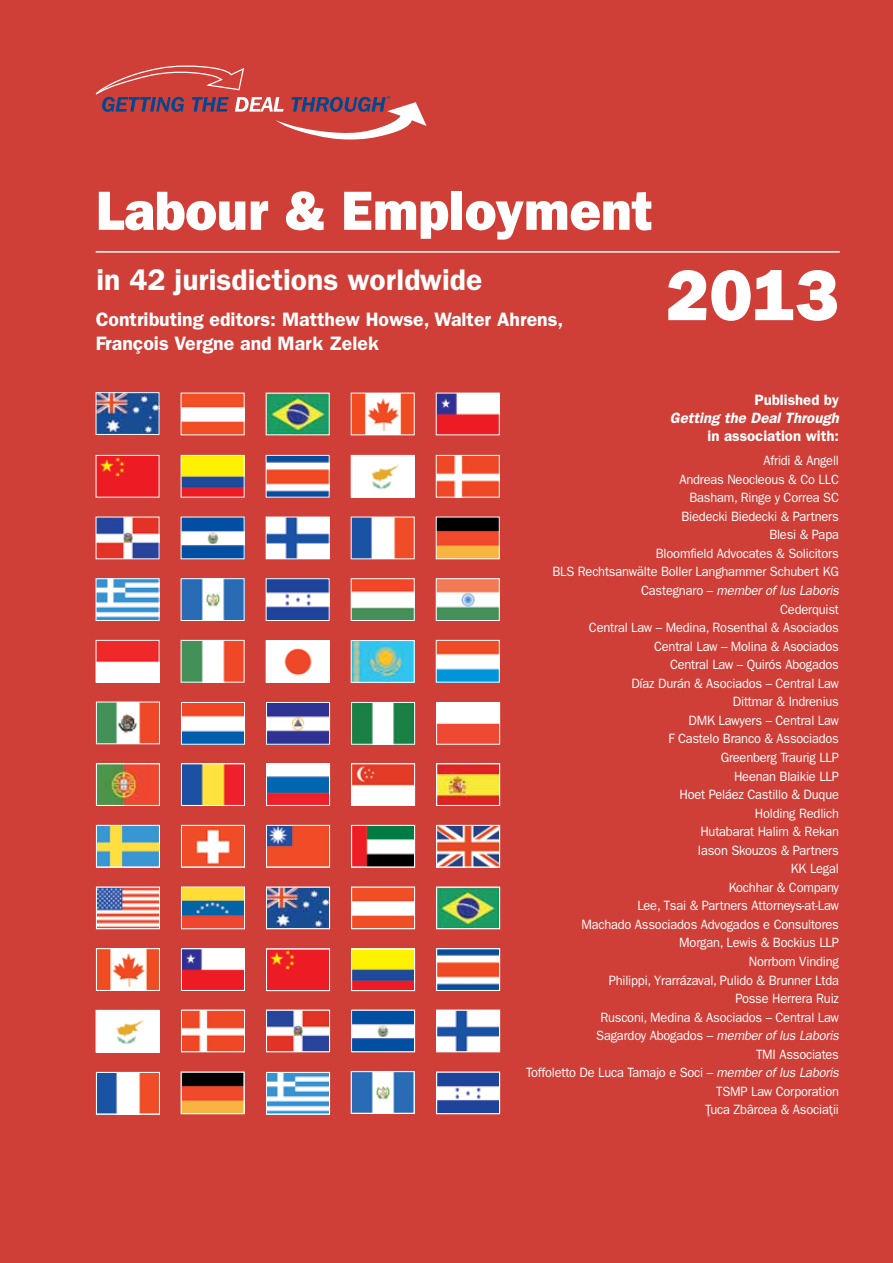
<style>
.page{position:relative;width:893px;height:1263px;background:#cf3f38}
.page>*{position:absolute;margin:0;border:0;box-sizing:border-box;transform-origin:0 0}
.t1{font:800 72px "Franklin Gothic";color:#fff}
.t2{font:800 55.5px "Franklin Gothic";color:#fff;scale:.95 1}
.t3{font:600 30px "Franklin Gothic";color:#fff}
.t4{font:600 19.5px/24px "Franklin Gothic";color:#fff}
.t5{font:600 15px "Franklin Gothic";color:#fff}
.t6{font:italic 600 15px "Franklin Gothic";color:#fff}
.t7{font:13.5px/18.6px "Franklin Gothic";letter-spacing:-.015em;color:#fff;text-align:right;scale:.95 1}
.t8{font:7.35px "Franklin Gothic";color:#004990}
.s1{font-style:italic}
</style>
<div class="page">
<img style="left:98px;top:519px;width:59px;height:38px">
<div style="left:96px;top:517px;width:63px;height:42px;border:1px solid #fff"></div>
<img style="left:353px;top:457px;width:60px;height:38px">
<div style="left:351px;top:455px;width:64px;height:42px;border:1px solid #fff"></div>
<img style="left:98px;top:457px;width:59px;height:38px">
<div style="left:96px;top:455px;width:63px;height:42px;border:1px solid #fff"></div>
<img style="left:268px;top:457px;width:60px;height:38px">
<div style="left:266px;top:455px;width:64px;height:42px;border:1px solid #fff"></div>
<img style="left:98px;top:580px;width:59px;height:39px">
<div style="left:96px;top:578px;width:63px;height:43px;border:1px solid #fff"></div>
<img style="left:438px;top:519px;width:60px;height:38px">
<div style="left:436px;top:517px;width:64px;height:42px;border:1px solid #fff"></div>
<img style="left:183px;top:519px;width:59px;height:38px">
<img style="left:268px;top:395px;width:60px;height:38px">
<img style="left:353px;top:395px;width:60px;height:38px">
<div style="left:351px;top:393px;width:64px;height:42px;border:1px solid #fff"></div>
<img style="left:98px;top:394px;width:59px;height:39px">
<div style="left:96px;top:392px;width:63px;height:43px;border:1px solid #fff"></div>
<img style="left:183px;top:395px;width:59px;height:38px">
<img style="left:438px;top:395px;width:60px;height:38px">
<div style="left:436px;top:393px;width:64px;height:42px;border:1px solid #fff"></div>
<img style="left:183px;top:457px;width:59px;height:38px">
<div style="left:181px;top:455px;width:63px;height:42px;border:1px solid #fff"></div>
<img style="left:268px;top:519px;width:60px;height:38px">
<div style="left:266px;top:517px;width:64px;height:42px;border:1px solid #fff"></div>
<img style="left:438px;top:457px;width:60px;height:38px">
<div style="left:436px;top:455px;width:64px;height:42px;border:1px solid #fff"></div>
<svg style="left:96px;top:65px;width:331px;height:74px"></svg>
<img style="left:183px;top:580px;width:59px;height:39px">
<div style="left:181px;top:578px;width:63px;height:43px;border:1px solid #fff"></div>
<img style="left:353px;top:642px;width:60px;height:39px">
<div style="left:351px;top:640px;width:64px;height:43px;border:1px solid #fff"></div>
<img style="left:268px;top:642px;width:60px;height:39px">
<div style="left:266px;top:640px;width:64px;height:43px;border:1px solid #fff"></div>
<img style="left:438px;top:642px;width:60px;height:38px">
<div style="left:436px;top:640px;width:64px;height:42px;border:1px solid #fff"></div>
<img style="left:183px;top:642px;width:59px;height:38px">
<div style="left:181px;top:640px;width:63px;height:42px;border:1px solid #fff"></div>
<img style="left:98px;top:642px;width:59px;height:38px">
<div style="left:96px;top:640px;width:63px;height:42px;border:1px solid #fff"></div>
<img style="left:268px;top:580px;width:60px;height:39px">
<div style="left:266px;top:578px;width:64px;height:43px;border:1px solid #fff"></div>
<img style="left:353px;top:580px;width:60px;height:39px">
<div style="left:351px;top:578px;width:64px;height:43px;border:1px solid #fff"></div>
<img style="left:353px;top:519px;width:60px;height:38px">
<div style="left:351px;top:517px;width:64px;height:42px;border:1px solid #fff"></div>
<img style="left:438px;top:580px;width:60px;height:39px">
<div style="left:436px;top:578px;width:64px;height:43px;border:1px solid #fff"></div>
<img style="left:98px;top:827px;width:59px;height:38px">
<div style="left:96px;top:825px;width:64px;height:42px;border:1px solid #fff"></div>
<img style="left:354px;top:766px;width:59px;height:37px">
<div style="left:352px;top:764px;width:63px;height:41px;border:1px solid #fff"></div>
<div style="left:351px;top:763px;width:64px;height:43px;border:1px solid #fff"></div>
<img style="left:98px;top:766px;width:59px;height:37px">
<div style="left:96px;top:763px;width:64px;height:43px;border:1px solid #fff"></div>
<img style="left:268px;top:766px;width:60px;height:37px">
<div style="left:266px;top:764px;width:64px;height:41px;border:1px solid #fff"></div>
<div style="left:266px;top:763px;width:64px;height:43px;border:1px solid #fff"></div>
<img style="left:98px;top:889px;width:59px;height:38px">
<div style="left:96px;top:887px;width:64px;height:42px;border:1px solid #fff"></div>
<img style="left:439px;top:827px;width:59px;height:38px">
<div style="left:436px;top:825px;width:64px;height:42px;border:1px solid #fff"></div>
<img style="left:183px;top:827px;width:59px;height:38px">
<div style="left:181px;top:825px;width:64px;height:42px;border:1px solid #fff"></div>
<img style="left:268px;top:704px;width:60px;height:39px">
<div style="left:266px;top:702px;width:64px;height:43px;border:1px solid #fff"></div>
<img style="left:353px;top:704px;width:60px;height:39px">
<div style="left:351px;top:702px;width:64px;height:43px;border:1px solid #fff"></div>
<img style="left:98px;top:704px;width:60px;height:38px">
<div style="left:96px;top:702px;width:64px;height:42px;border:1px solid #fff"></div>
<img style="left:183px;top:704px;width:60px;height:39px">
<div style="left:181px;top:702px;width:64px;height:43px;border:1px solid #fff"></div>
<img style="left:438px;top:704px;width:60px;height:39px">
<div style="left:436px;top:702px;width:64px;height:43px;border:1px solid #fff"></div>
<img style="left:183px;top:766px;width:59px;height:37px">
<div style="left:181px;top:763px;width:64px;height:43px;border:1px solid #fff"></div>
<img style="left:268px;top:827px;width:60px;height:38px">
<div style="left:266px;top:825px;width:64px;height:42px;border:1px solid #fff"></div>
<img style="left:439px;top:766px;width:59px;height:37px">
<div style="left:436px;top:763px;width:64px;height:43px;border:1px solid #fff"></div>
<img style="left:183px;top:889px;width:60px;height:38px">
<div style="left:181px;top:887px;width:64px;height:42px;border:1px solid #fff"></div>
<img style="left:354px;top:951px;width:59px;height:38px">
<div style="left:351px;top:948px;width:64px;height:43px;border:1px solid #fff"></div>
<img style="left:268px;top:951px;width:60px;height:38px">
<div style="left:266px;top:948px;width:64px;height:43px;border:1px solid #fff"></div>
<img style="left:439px;top:951px;width:59px;height:37px">
<div style="left:436px;top:948px;width:64px;height:43px;border:1px solid #fff"></div>
<img style="left:183px;top:951px;width:59px;height:37px">
<div style="left:181px;top:949px;width:63px;height:41px;border:1px solid #fff"></div>
<div style="left:181px;top:948px;width:64px;height:43px;border:1px solid #fff"></div>
<svg style="left:98px;top:950px;width:60px;height:39px;background:#f69880"></svg>
<div style="left:96px;top:948px;width:64px;height:43px;border:1px solid #fff"></div>
<img style="left:268px;top:889px;width:60px;height:38px">
<div style="left:266px;top:887px;width:64px;height:42px;border:1px solid #fff"></div>
<img style="left:354px;top:889px;width:59px;height:38px">
<div style="left:351px;top:887px;width:64px;height:42px;border:1px solid #fff"></div>
<img style="left:354px;top:827px;width:59px;height:38px">
<div style="left:351px;top:825px;width:64px;height:42px;border:1px solid #fff"></div>
<img style="left:439px;top:889px;width:59px;height:38px">
<div style="left:436px;top:887px;width:64px;height:42px;border:1px solid #fff"></div>
<img style="left:353px;top:1073px;width:59px;height:38px">
<div style="left:351px;top:1071px;width:63px;height:42px;border:1px solid #fff"></div>
<div style="left:351px;top:1071px;width:64px;height:43px;border:1px solid #fff"></div>
<img style="left:98px;top:1074px;width:59px;height:38px">
<div style="left:96px;top:1072px;width:64px;height:42px;border:1px solid #fff"></div>
<img style="left:268px;top:1074px;width:60px;height:38px">
<div style="left:266px;top:1072px;width:64px;height:42px;border:1px solid #fff"></div>
<img style="left:268px;top:1012px;width:60px;height:38px">
<div style="left:266px;top:1010px;width:64px;height:42px;border:1px solid #fff"></div>
<img style="left:354px;top:1012px;width:59px;height:38px">
<div style="left:351px;top:1010px;width:64px;height:42px;border:1px solid #fff"></div>
<img style="left:98px;top:1012px;width:59px;height:38px">
<div style="left:96px;top:1010px;width:63px;height:42px;border:1px solid #fff"></div>
<img style="left:183px;top:1012px;width:59px;height:38px">
<div style="left:181px;top:1010px;width:64px;height:42px;border:1px solid #fff"></div>
<img style="left:439px;top:1012px;width:59px;height:38px">
<div style="left:436px;top:1010px;width:64px;height:42px;border:1px solid #fff"></div>
<img style="left:183px;top:1074px;width:59px;height:38px">
<div style="left:181px;top:1071px;width:63px;height:43px;border:1px solid #fff"></div>
<img style="left:439px;top:1074px;width:59px;height:38px">
<div style="left:436px;top:1071px;width:64px;height:43px;border:1px solid #fff"></div>
<hr style="left:96px;top:251px;width:744px;height:2px;background:#fff">
<p class="t8" style="left:387px;top:94px;width:7px">®</p>
<h2 class="t2" style="left:96px;top:178px;width:588px">Labour &amp; Employment</h2>
<h3 class="t3" style="left:97px;top:262px;width:387px">in 42 jurisdictions worldwide</h3>
<h3 class="t4" style="left:96px;top:308px;width:469px">Contributing editors: Matthew Howse, Walter Ahrens,<br>François Vergne and Mark Zelek</h3>
<h1 class="t1" style="left:666px;top:253px;width:174px">2013</h1>
<p class="t5" style="left:754px;top:391px;width:86px">Published by</p>
<p class="t6" style="left:670px;top:409px;width:171px">Getting the Deal Through</p>
<p class="t5" style="left:708px;top:427px;width:133px">in association with:</p>
<p class="t7" style="left:526px;top:451px;width:331px">Afridi &amp; Angell<br>Andreas Neocleous &amp; Co LLC<br>Basham, Ringe y Correa SC<br>Biedecki Biedecki &amp; Partners<br>Blesi &amp; Papa<br>Bloomfield Advocates &amp; Solicitors<br>BLS Rechtsanwälte Boller Langhammer Schubert KG<br>Castegnaro – <span class="s1">member of Ius Laboris<br></span>Cederquist<br>Central Law – Medina, Rosenthal &amp; Asociados<br>Central Law – Molina &amp; Asociados<br>Central Law – Quirós Abogados<br>Díaz Durán &amp; Asociados – Central Law<br>Dittmar &amp; Indrenius<br>DMK Lawyers – Central Law<br>F Castelo Branco &amp; Associados<br>Greenberg Traurig LLP<br>Heenan Blaikie LLP<br>Hoet Peláez Castillo &amp; Duque<br>Holding Redlich<br>Hutabarat Halim &amp; Rekan<br>Iason Skouzos &amp; Partners<br>KK Legal<br>Kochhar &amp; Company<br>Lee, Tsai &amp; Partners Attorneys-at-Law<br>Machado Associados Advogados e Consultores<br>Morgan, Lewis &amp; Bockius LLP<br>Norrbom Vinding<br>Philippi, Yrarrázaval, Pulido &amp; Brunner Ltda<br>Posse Herrera Ruiz<br>Rusconi, Medina &amp; Asociados – Central Law<br>Sagardoy Abogados – <span class="s1">member of Ius Laboris<br></span>TMI Associates<br>Toffoletto De Luca Tamajo e Soci – <span class="s1">member of Ius Laboris<br></span>TSMP Law Corporation<br>T¸uca Zbârcea &amp; Asociat¸ii</p>
</div>
